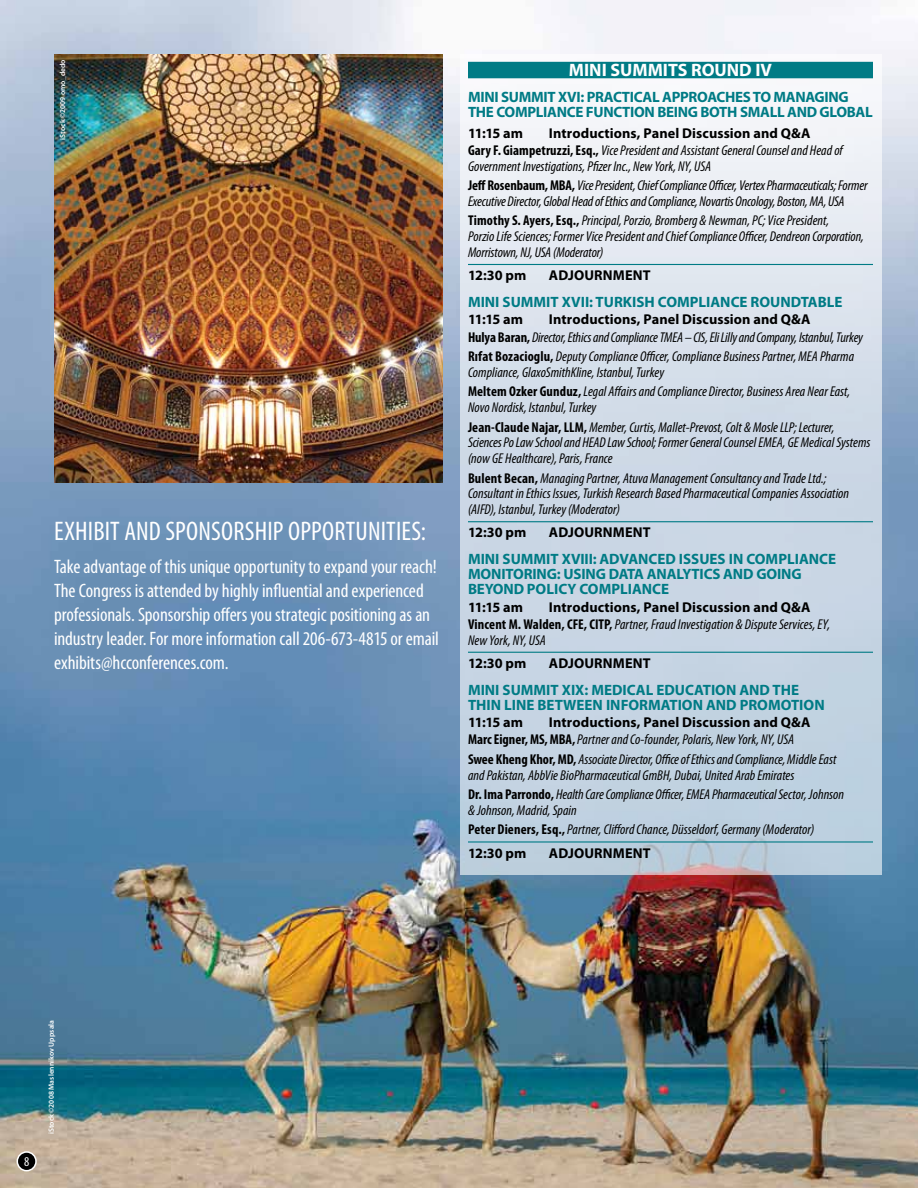
<style>
.page{position:relative;width:918px;height:1188px;background:#fff}
.page>*{position:absolute;margin:0;border:0;box-sizing:border-box;transform-origin:0 0}
.t1{font:condensed 27px "Myriad Pro";letter-spacing:.005em;color:#fff}
.t2{font:condensed 19.5px/24px "Myriad Pro";letter-spacing:-.005em;color:#fff}
.t3{font:700 18px "Myriad Pro";color:#fff}
.t4{font:700 15px/15px "Myriad Pro";color:#007b85}
.t5{font:700 15px/15px "Myriad Pro";letter-spacing:-.02em;color:#007b85}
.t6{font:italic condensed 14.25px/15.8px "Myriad Pro";color:#000}
.t7{font:700 14.25px "Myriad Pro";letter-spacing:.005em;color:#000}
.t8{font:condensed 13.5px "Myriad Pro";color:#fff}
.t9{font:600 7.5px "Myriad Pro";letter-spacing:.01em;color:#fff}
.s1{font-weight:700;font-style:normal;font-stretch:normal}
.s2{font-weight:700;font-style:normal}
</style>
<div class="page">
<img style="left:0;top:0;width:918px;height:1188px">
<div style="left:461px;top:54px;width:421px;height:821px;background:linear-gradient(to bottom,#f2f3f8,#b5c8da)"></div>
<img style="left:54px;top:54px;width:389px;height:428px">
<div style="left:468px;top:62px;width:405px;height:16px;background:#007b85"></div>
<hr style="left:468px;top:264px;width:405px;height:1px;background:#007b85">
<hr style="left:468px;top:521px;width:405px;height:1px;background:#007b85">
<hr style="left:468px;top:652px;width:405px;height:1px;background:#007b85">
<hr style="left:468px;top:841px;width:405px;height:2px;background:#007b85">
<div style="left:17px;top:1152px;width:19px;height:19px;background:#000;border-radius:50%"></div>
<div style="left:17px;top:1151px;width:20px;height:20px;border:2px solid #fff;border-radius:50%"></div>
<p class="t9" style="left:58px;top:140px;width:82px;rotate:-90deg">iStock ©2009 omo_dedo</p>
<h1 class="t1" style="left:54px;top:515px;width:373px">EXHIBIT AND SPONSORSHIP OPPORTUNITIES:</h1>
<p class="t2" style="left:54px;top:555px;width:386px">Take advantage of this unique opportunity to expand your reach!<br>The Congress is attended by highly influential and experienced professionals. Sponsorship offers you strategic positioning as an industry leader. For more information call 206-673-4815 or email exhibits@hcconferences.com.</p>
<p class="t3" style="left:569px;top:58px;width:205px">MINI SUMMITS ROUND IV</p>
<p class="t5" style="left:468px;top:89px;width:406px">MINI SUMMIT XVI: PRACTICAL APPROACHES TO MANAGING<br>THE COMPLIANCE FUNCTION BEING BOTH SMALL AND GLOBAL</p>
<p class="t7" style="left:468px;top:123px;width:57px">11:15 am</p>
<p class="t6" style="left:468px;top:124px;width:376px;line-height:17.2px;text-indent:81px"><span class="s1">Introductions, Panel Discussion and Q&amp;A<br></span><span class="s2">GaryF. Giampetruzzi,Esq.,</span> Vice President and Assistant General Counsel and Head of</p>
<p class="t6" style="left:468px;top:156px;width:401px;line-height:19.5px">Government Investigations, Pfizer Inc., New York, NY, USA<br><span class="s2">Jeff Rosenbaum, MBA,</span> Vice President, Chief Compliance Officer, Vertex Pharmaceuticals; Former</p>
<p class="t6" style="left:468px;top:191px;width:378px;line-height:19.5px">Executive Director, Global Head of Ethics and Compliance, Novartis Oncology, Boston, MA, USA<br><span class="s2">Timothy S. Ayers, Esq.,</span> Principal, Porzio, Bromberg &amp; Newman, PC; Vice President,</p>
<p class="t6" style="left:468px;top:228px;width:397px">Porzio Life Sciences; Former Vice President and Chief Compliance Officer, Dendreon Corporation,<br>Morristown, NJ, USA (Moderator)</p>
<p class="t7" style="left:468px;top:266px;width:60px">12:30 pm</p>
<p class="t7" style="left:549px;top:266px;width:103px">ADJOURNMENT</p>
<p class="t4" style="left:468px;top:294px;width:376px">MINI SUMMIT XVII: TURKISH COMPLIANCE ROUNDTABLE</p>
<p class="t7" style="left:468px;top:310px;width:57px">11:15 am</p>
<p class="t6" style="left:468px;top:311px;width:397px;line-height:17.2px;text-indent:81px"><span class="s1">Introductions, Panel Discussion and Q&amp;A<br></span><span class="s2">Hulya Baran,</span> Director, Ethics and Compliance TMEA – CIS, Eli Lilly and Company, Istanbul, Turkey</p>
<p class="t6" style="left:468px;top:348px;width:388px"><span class="s2">Rıfat Bozacioglu,</span> Deputy Compliance Officer, Compliance Business Partner, MEA Pharma<br>Compliance, GlaxoSmithKline, Istanbul, Turkey</p>
<p class="t6" style="left:468px;top:384px;width:384px"><span class="s2">MeltemOzker Gunduz,</span> Legal Affairs and Compliance Director, Business Area Near East,<br>Novo Nordisk, Istanbul, Turkey</p>
<p class="t6" style="left:468px;top:419px;width:404px"><span class="s2">Jean-Claude Najar, LLM,</span> Member, Curtis, Mallet-Prevost, Colt &amp; Mosle LLP; Lecturer,<br>Sciences Po Law School and HEAD Law School; Former General Counsel EMEA, GE Medical Systems (now GE Healthcare), Paris, France</p>
<p class="t6" style="left:468px;top:470px;width:383px"><span class="s2">Bulent Becan,</span> Managing Partner, Atuva Management Consultancy and Trade Ltd.;<br>Consultant in Ethics Issues, Turkish Research Based Pharmaceutical Companies Association (AIFD), Istanbul, Turkey (Moderator)</p>
<p class="t7" style="left:468px;top:523px;width:60px">12:30 pm</p>
<p class="t7" style="left:549px;top:523px;width:103px">ADJOURNMENT</p>
<p class="t4" style="left:468px;top:551px;width:370px">MINI SUMMIT XVIII: ADVANCED ISSUES IN COMPLIANCE<br>MONITORING: USING DATA ANALYTICS AND GOING<br>BEYOND POLICY COMPLIANCE</p>
<p class="t7" style="left:468px;top:597px;width:57px">11:15 am</p>
<p class="t6" style="left:468px;top:598px;width:364px;line-height:17.2px;text-indent:81px"><span class="s1">Introductions, Panel Discussion and Q&amp;A<br></span><span class="s2">Vincent M. Walden, CFE, CITP,</span> Partner, Fraud Investigation &amp; Dispute Services, EY,</p>
<p class="t6" style="left:468px;top:632px;width:79px">New York, NY, USA</p>
<p class="t7" style="left:468px;top:654px;width:60px">12:30 pm</p>
<p class="t7" style="left:549px;top:654px;width:103px">ADJOURNMENT</p>
<p class="t4" style="left:468px;top:682px;width:358px">MINI SUMMIT XIX: MEDICAL EDUCATION AND THE<br>THIN LINE BETWEEN INFORMATION AND PROMOTION</p>
<p class="t7" style="left:468px;top:713px;width:57px">11:15 am</p>
<p class="t6" style="left:468px;top:714px;width:344px;line-height:17.2px;text-indent:81px"><span class="s1">Introductions, Panel Discussion and Q&amp;A<br></span><span class="s2">MarcEigner,MS,MBA,</span>Partner and Co-founder, Polaris, New York, NY, USA</p>
<p class="t6" style="left:468px;top:751px;width:370px"><span class="s2">Swee Kheng Khor,MD,</span> Associate Director, Office of Ethics and Compliance, Middle East and Pakistan, AbbVie BioPharmaceutical GmBH, Dubai, United Arab Emirates</p>
<p class="t6" style="left:468px;top:786px;width:378px"><span class="s2">Dr. Ima Parrondo,</span> Health Care Compliance Officer, EMEA Pharmaceutical Sector, Johnson &amp; Johnson, Madrid, Spain</p>
<p class="t6" style="left:468px;top:818px;width:348px;line-height:23.2px"><span class="s2">Peter Dieners, Esq.,</span> Partner, Clifford Chance, Düsseldorf, Germany (Moderator)<br><span class="s1">12:30 pm</span></p>
<p class="t7" style="left:549px;top:843px;width:103px">ADJOURNMENT</p>
<p class="t8" style="left:24px;top:1153px;width:7px">8</p>
<p class="t9" style="left:46px;top:1134px;width:116px;rotate:-90deg">iStock ©2008 Maslennikov Uppsala</p>
</div>
